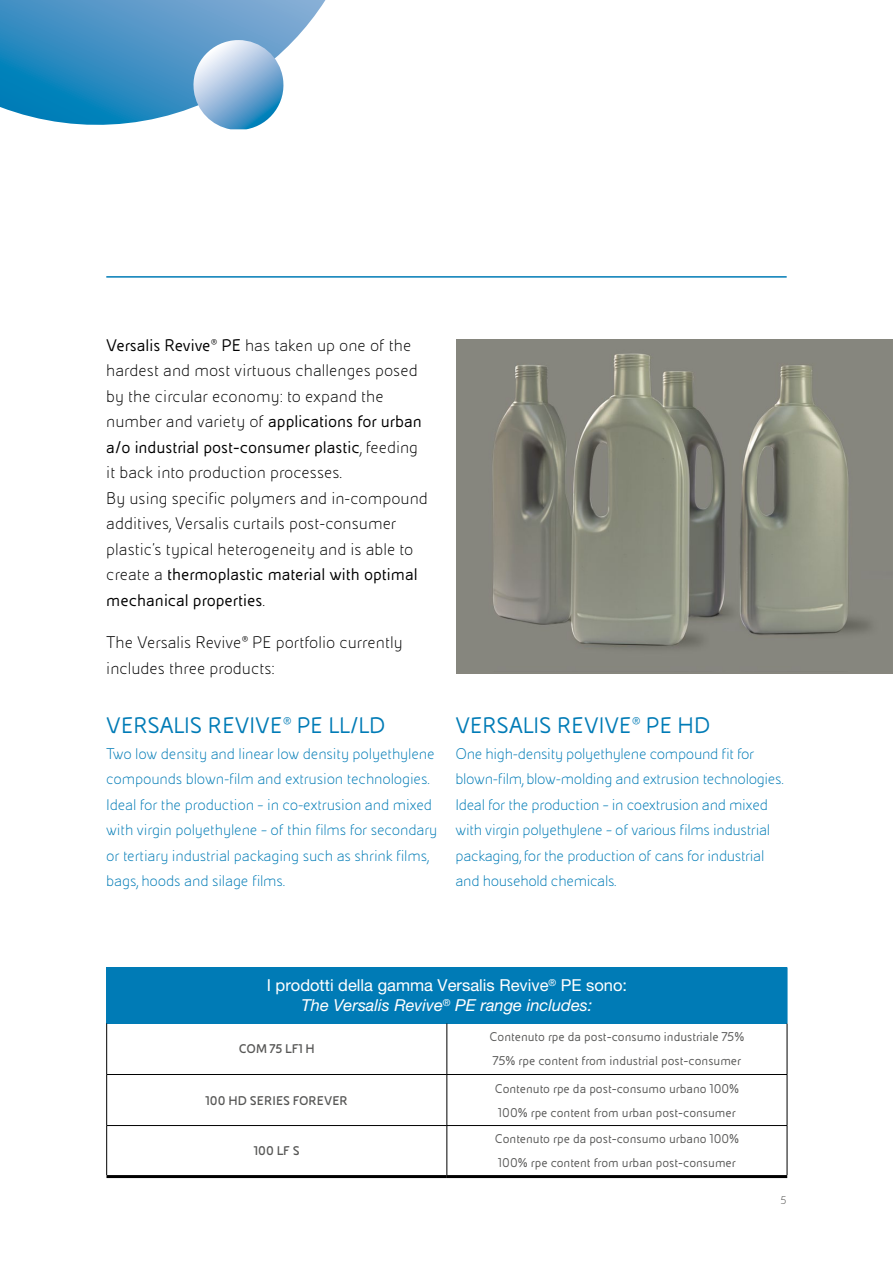
<style>
.page{position:relative;width:893px;height:1263px;background:#fff}
.page>*{position:absolute;margin:0;border:0;box-sizing:border-box;transform-origin:0 0}
.t1{font:24px "Eni Exp";color:#007bb6}
.t2{font:300 18px/25.5px "Eni Exp";color:#000}
.t3{font:300 16.5px/25.5px "Eni Exp";letter-spacing:-.02em;color:#007bb6}
.t4{font:16.5px/19.8px "Helvetica Neue LT Pro";color:#fff;text-align:center}
.t5{font:13.5px/24px "Eni Exp";color:#575756}
.t6{font:700 13.5px "Eni Exp";color:#575756}
.t7{font:300 12px "Eni Exp";color:#575756}
.s1{font-weight:400}
.s2{font-style:italic}
</style>
<div class="page">
<hr style="left:106px;top:276px;width:681px;height:2px;background:#007bb6">
<img style="left:456px;top:339px;width:437px;height:333px">
<div style="left:107px;top:967px;width:680px;height:56px;background:#007bb6"></div>
<hr style="left:447px;top:1023px;width:1px;height:51px;background:#000">
<hr style="left:787px;top:1023px;width:1px;height:51px;background:#000">
<hr style="left:106px;top:1074px;width:341px;height:1px;background:#000">
<hr style="left:447px;top:1074px;width:340px;height:1px;background:#000">
<hr style="left:447px;top:1075px;width:1px;height:50px;background:#000">
<hr style="left:787px;top:1075px;width:1px;height:50px;background:#000">
<hr style="left:106px;top:1125px;width:341px;height:1px;background:#000">
<hr style="left:447px;top:1125px;width:340px;height:1px;background:#000">
<hr style="left:447px;top:1126px;width:1px;height:49px;background:#000">
<hr style="left:787px;top:1126px;width:1px;height:49px;background:#000">
<hr style="left:106px;top:1175px;width:341px;height:3px;background:#000">
<hr style="left:447px;top:1175px;width:340px;height:3px;background:#000">
<hr style="left:787px;top:967px;width:1px;height:56px;background:#007bb6">
<hr style="left:106px;top:967px;width:1px;height:56px;background:#007bb6">
<hr style="left:106px;top:1023px;width:1px;height:51px;background:#000">
<hr style="left:106px;top:1075px;width:1px;height:50px;background:#000">
<hr style="left:106px;top:1126px;width:1px;height:49px;background:#000">
<svg style="left:0;top:0;width:325px;height:130px"></svg>
<p class="t2" style="left:106px;top:333px;width:323px"><span class="s1">Versalis Revive® PE</span> has taken up one of the hardest and most virtuous challenges posed by the circular economy: to expand the number and variety of <span class="s1">applications for urban a/o industrial post-consumer plastic</span>, feeding it back into production processes.<br>By using specific polymers and in-compound additives, Versalis curtails post-consumer plastic’s typical heterogeneity and is able to create a <span class="s1">thermoplastic material with optimal mechanical properties</span>.</p>
<p class="t2" style="left:106px;top:630px;width:298px">The Versalis Revive® PE portfolio currently includes three products:</p>
<h1 class="t1" style="left:106px;top:713px;width:281px">VERSALIS REVIVE® PE LL/LD</h1>
<p class="t3" style="left:106px;top:741px;width:333px">Two low density and linear low density polyethylene compounds blown-film and extrusion technologies.<br>Ideal for the production – in co-extrusion and mixed with virgin polyethylene – of thin films for secondary or tertiary industrial packaging such as shrink films, bags, hoods and silage films.</p>
<h1 class="t1" style="left:455px;top:713px;width:257px">VERSALIS REVIVE® PE HD</h1>
<p class="t3" style="left:455px;top:741px;width:330px">One high-density polyethylene compound fit for blown-film, blow-molding and extrusion technologies.<br>Ideal for the production – in coextrusion and mixed with virgin polyethylene – of various films industrial packaging, for the production of cans for industrial and household chemicals.</p>
<p class="t4" style="left:267px;top:975px;width:362px">I prodotti della gamma Versalis Revive<sup>®</sup> PE sono:<br><span class="s2">The Versalis Revive</span><sup>®</sup> <span class="s2">PE range includes:</span></p>
<p class="t6" style="left:239px;top:1042px;width:78px">COM 75 LF1 H</p>
<p class="t5" style="left:490px;top:1025px;width:256px">Contenuto rpe da post-consumo industriale 75%<br>75% rpe content from industrial post-consumer</p>
<p class="t6" style="left:206px;top:1093px;width:144px">100 HD SERIES FOREVER</p>
<p class="t6" style="left:254px;top:1143px;width:47px">100 LF S</p>
<p class="t5" style="left:495px;top:1076px;width:246px">Contenuto rpe da post-consumo urbano 100%<br>100% rpe content from urban post-consumer</p>
<p class="t5" style="left:495px;top:1127px;width:246px">Contenuto rpe da post-consumo urbano 100%<br>100% rpe content from urban post-consumer</p>
<p class="t7" style="left:781px;top:1194px;width:8px">5</p>
</div>
